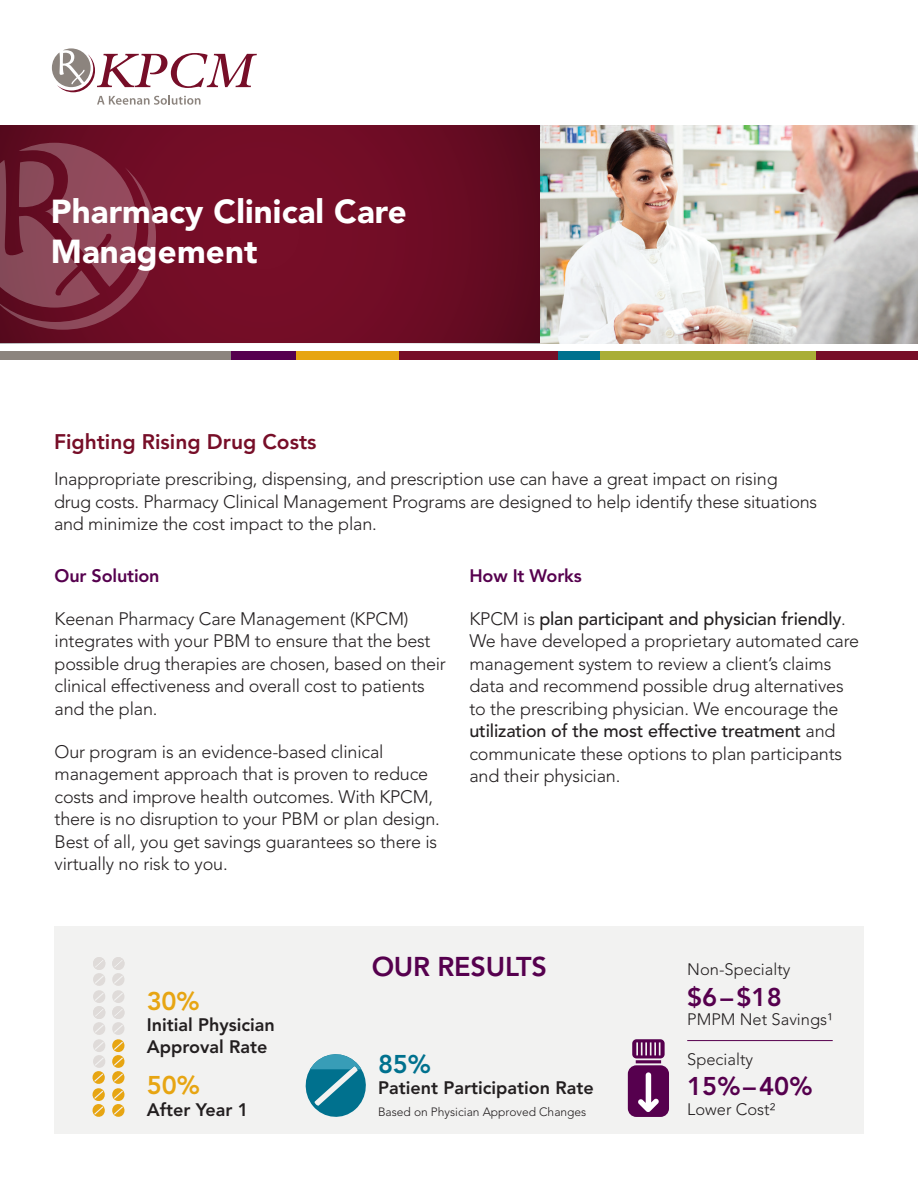
<style>
.page{position:relative;width:918px;height:1188px;background:#fff}
.page>*{position:absolute;margin:0;border:0;box-sizing:border-box;transform-origin:0 0}
.t1{font:900 33px/39.6px "Avenir LT Std";letter-spacing:.005em;color:#fff}
.t2{font:800 27px "Avenir LT Std";letter-spacing:-.01em;color:#56004e}
.t3{font:800 25.5px "Avenir LT Std";color:#56004e}
.t4{font:800 25.5px "Avenir LT Std";color:#e7a512}
.t5{font:800 25.5px "Avenir LT Std";color:#00718e}
.t6{font:800 21px "Avenir LT Std";color:#770e28}
.t7{font:300 18px/22.5px "Avenir LT Std";letter-spacing:-.01em;color:#231f20}
.t8{font:800 18px "Avenir LT Std";color:#231f20}
.t9{font:800 18px "Avenir LT Std";letter-spacing:-.01em;color:#56004e}
.t10{font:300 16.5px "Avenir LT Std";color:#231f20}
.t11{font:300 12px "Avenir LT Std";color:#231f20}
.s1{font-weight:500}
</style>
<div class="page">
<div style="left:55px;top:927px;width:809px;height:207px;background:#f2f2f1"></div>
<div style="left:0;top:351px;width:231px;height:9px;background:#8c847e"></div>
<div style="left:231px;top:351px;width:65px;height:9px;background:#56004e"></div>
<div style="left:296px;top:351px;width:103px;height:9px;background:#e7a512"></div>
<div style="left:399px;top:351px;width:160px;height:9px;background:#770e28"></div>
<div style="left:559px;top:351px;width:41px;height:9px;background:#00718e"></div>
<div style="left:600px;top:351px;width:217px;height:9px;background:#a9ae36"></div>
<div style="left:817px;top:351px;width:101px;height:9px;background:#770e28"></div>
<img style="left:540px;top:126px;width:378px;height:217px">
<svg style="left:0;top:126px;width:540px;height:217px;background:#6d0c24"></svg>
<svg style="left:52px;top:48px;width:205px;height:57px"></svg>
<svg style="left:0;top:143px;width:156px;height:187px;background:#7d2f42"></svg>
<svg style="left:628px;top:1039px;width:41px;height:78px"></svg>
<hr style="left:687px;top:1040px;width:146px;height:1px;background:#56004e">
<svg style="left:92px;top:957px;width:33px;height:160px"></svg>
<svg style="left:305px;top:1054px;width:61px;height:63px"></svg>
<p class="t1" style="left:51px;top:192px;width:358px">Pharmacy Clinical Care<br>Management</p>
<p class="t6" style="left:54px;top:430px;width:264px">Fighting Rising Drug Costs</p>
<p class="t7" style="left:54px;top:468px;width:765px">Inappropriate prescribing, dispensing, and prescription use can have a great impact on rising drug costs. Pharmacy Clinical Management Programs are designed to help identify these situations and minimize the cost impact to the plan.</p>
<p class="t9" style="left:55px;top:565px;width:106px">Our Solution</p>
<p class="t7" style="left:55px;top:608px;width:393px">Keenan Pharmacy Care Management (KPCM) integrates with your PBM to ensure that the best possible drug therapies are chosen, based on their clinical effectiveness and overall cost to patients and the plan.</p>
<p class="t7" style="left:55px;top:740px;width:387px">Our program is an evidence-based clinical management approach that is proven to reduce costs and improve health outcomes. With KPCM, there is no disruption to your PBM or plan design.<br>Best of all, you get savings guarantees so there is virtually no risk to you.</p>
<p class="t9" style="left:469px;top:565px;width:114px">How It Works</p>
<p class="t7" style="left:469px;top:608px;width:391px">KPCM is <span class="s1">plan participant and physician friendly</span>.<br>We have developed a proprietary automated care management system to review a client’s claims data and recommend possible drug alternatives to the prescribing physician. We encourage the <span class="s1">utilization of the most effective treatment</span> and communicate these options to plan participants and their physician.</p>
<p class="t4" style="left:147px;top:986px;width:54px">30%</p>
<p class="t8" style="left:147px;top:1014px;width:130px">Initial Physician</p>
<p class="t8" style="left:147px;top:1036px;width:122px">Approval Rate</p>
<p class="t4" style="left:147px;top:1070px;width:55px">50%</p>
<p class="t8" style="left:147px;top:1099px;width:103px">After Year 1</p>
<p class="t2" style="left:372px;top:951px;width:177px">OUR RESULTS</p>
<p class="t10" style="left:687px;top:960px;width:105px">Non-Specialty</p>
<p class="t3" style="left:687px;top:982px;width:96px">$6–$18</p>
<p class="t10" style="left:687px;top:1010px;width:147px">PMPM Net Savings¹</p>
<p class="t10" style="left:687px;top:1050px;width:67px">Specialty</p>
<p class="t3" style="left:687px;top:1072px;width:127px">15%–40%</p>
<p class="t10" style="left:687px;top:1100px;width:90px">Lower Cost²</p>
<p class="t5" style="left:378px;top:1049px;width:54px">85%</p>
<p class="t8" style="left:378px;top:1077px;width:217px">Patient Participation Rate</p>
<p class="t11" style="left:378px;top:1105px;width:210px">Based on Physician Approved Changes</p>
</div>
